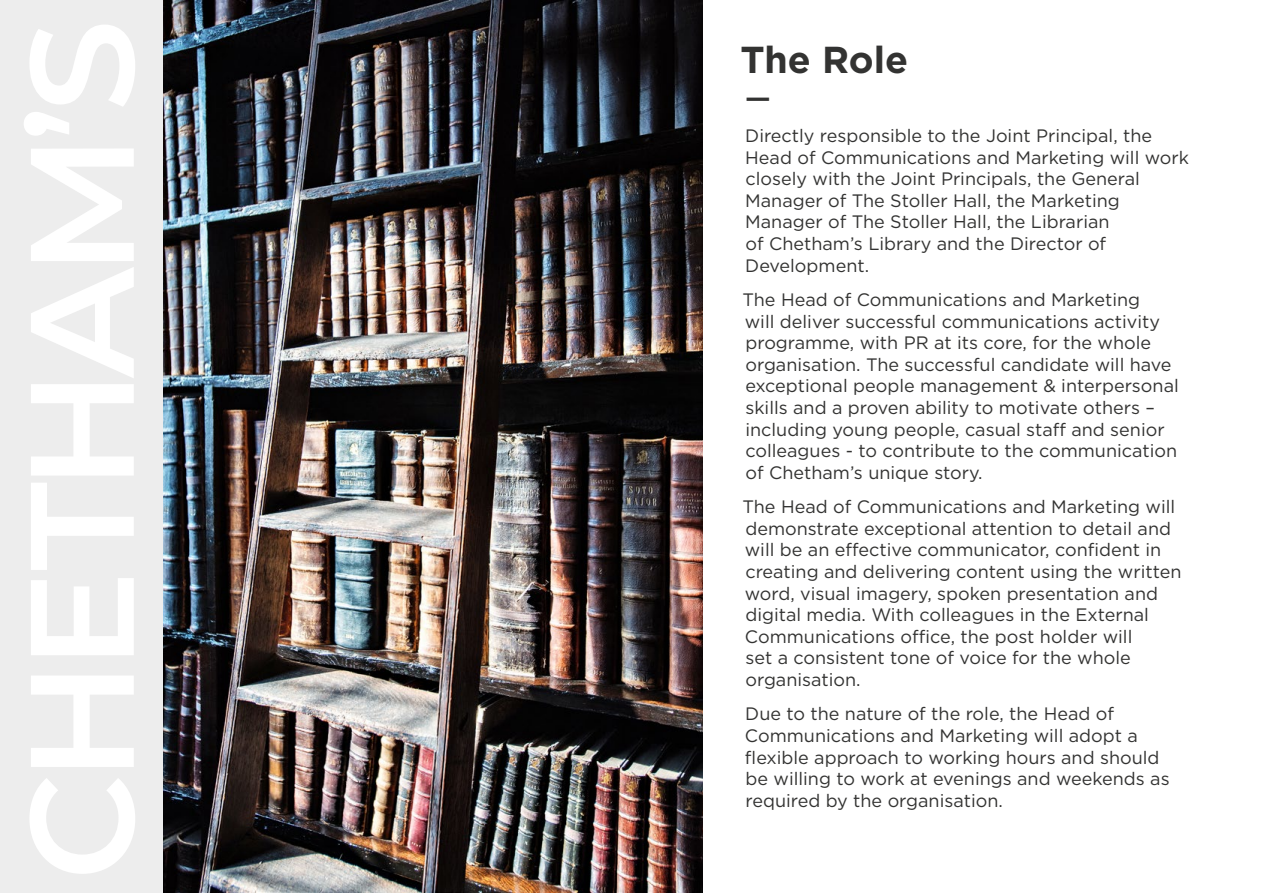
<style>
.page{position:relative;width:1263px;height:893px;background:#fff}
.page>*{position:absolute;margin:0;border:0;box-sizing:border-box;transform-origin:0 0}
.t1{font:700 37.5px "Gotham";color:#333332}
.t2{font:500 28.5px "Gotham";color:#333332}
.t3{font:18px/21.6px "Gotham";color:#333332}
</style>
<div class="page">
<div style="left:0;top:0;width:164px;height:893px;background:#ededed"></div>
<img style="left:164px;top:0;width:539px;height:893px">
<h1 class="t1" style="left:740px;top:34px;width:169px">The Role</h1>
<h2 class="t2" style="left:745px;top:79px;width:27px">—</h2>
<p class="t3" style="left:745px;top:124px;width:445px">Directly responsible to the Joint Principal, the Head of Communications and Marketing will work closely with the Joint Principals, the General Manager of The Stoller Hall, the Marketing Manager of The Stoller Hall, the Librarian<br>of Chetham’s Library and the Director of Development.</p>
<p class="t3" style="left:742px;top:288px;width:438px">The Head of Communications and Marketing<br>will deliver successful communications activity programme, with PR at its core, for the whole organisation. The successful candidate will have exceptional people management &amp; interpersonal skills and a proven ability to motivate others – including young people, casual staff and senior colleagues - to contribute to the communication of Chetham’s unique story.</p>
<p class="t3" style="left:742px;top:496px;width:440px">The Head of Communications and Marketing will demonstrate exceptional attention to detail and will be an effective communicator, confident in creating and delivering content using the written word, visual imagery, spoken presentation and digital media. With colleagues in the External Communications office, the post holder will<br>set a consistent tone of voice for the whole organisation.</p>
<p class="t3" style="left:745px;top:703px;width:426px">Due to the nature of the role, the Head of Communications and Marketing will adopt a flexible approach to working hours and should be willing to work at evenings and weekends as required by the organisation.</p>
</div>
